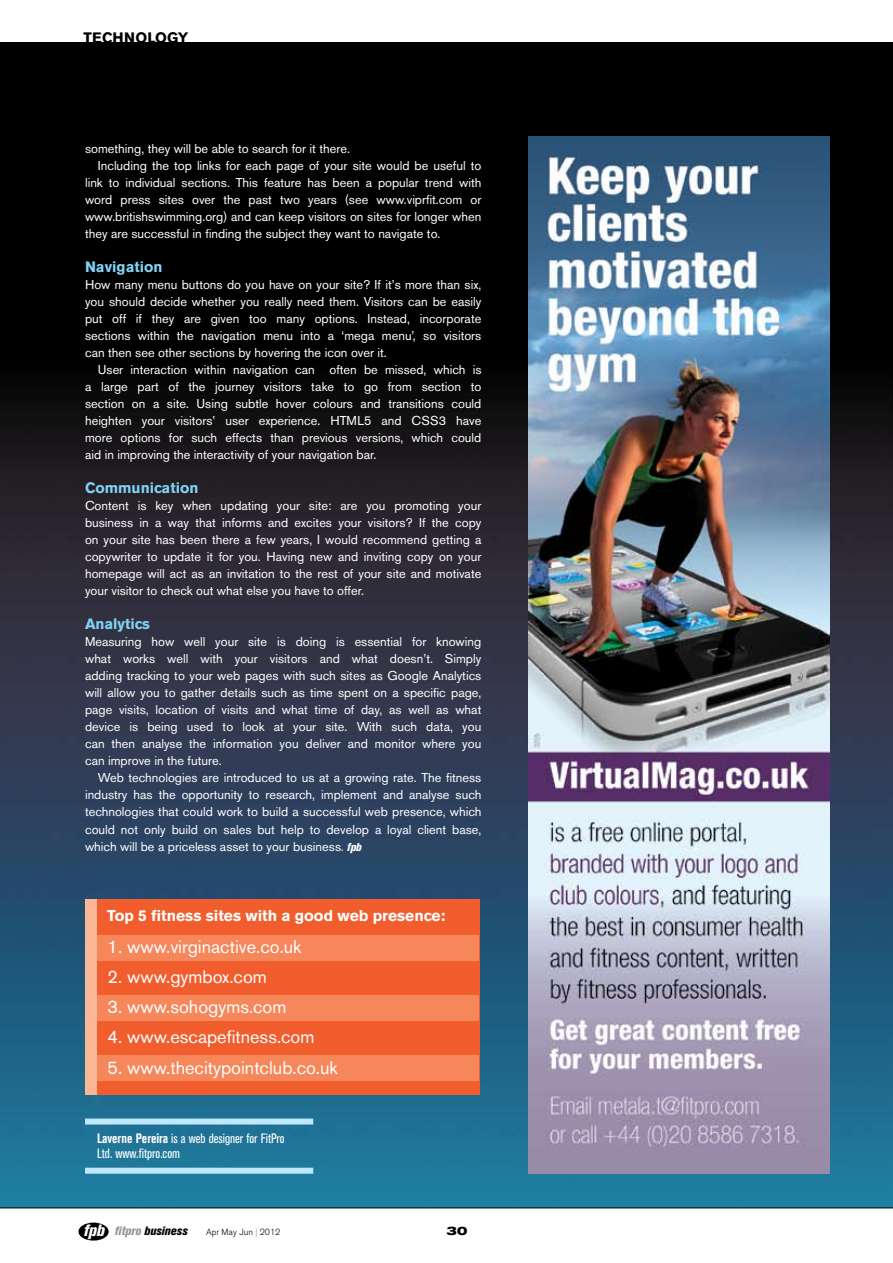
<style>
.page{position:relative;width:893px;height:1263px;background:#fff}
.page>*{position:absolute;margin:0;border:0;box-sizing:border-box;transform-origin:0 0}
.t1{font:18.15px "Akzidenz Grotesk BE";color:#fff}
.t2{font:700 15.6px "Akzidenz Grotesk BE";color:#fff}
.t3{font:700 15px "Akzidenz Grotesk BE";color:#7ed3f7}
.t4{font:700 15px "Akzidenz Grotesk BE";color:#000}
.t5{font:condensed 13.5px/15.5px "Akzidenz Grotesk BE";color:#fff}
.t6{font:12.75px/17px "Akzidenz Grotesk BE";color:#fff;text-align:justify}
.t7{font:italic 800 condensed 12px "Akzidenz Grotesk BE";color:#000}
.t8{font:700 expanded 12px "Akzidenz Grotesk BE";color:#000}
.t9{font:300 8.85px "Akzidenz Grotesk BE";color:#000}
.s1{font-weight:300}
.s2{font-weight:800;font-style:italic;font-stretch:condensed;font-size:11.25px}
.s3{font-weight:700}
.s4{font-size:16.2px;color:#fff}
.s5{color:#939598}
</style>
<div class="page">
<img style="left:0;top:44px;width:893px;height:1164px">
<hr style="left:0;top:43px;width:893px;height:1px;background:#000">
<hr style="left:0;top:1208px;width:893px;height:1px;background:#000">
<div style="left:78px;top:1222px;width:31px;height:18px;background:#000;border-radius:50%"></div>
<div style="left:85px;top:1118px;width:228px;height:6px;background:#c0e8fb"></div>
<div style="left:85px;top:1168px;width:228px;height:6px;background:#c0e8fb"></div>
<div style="left:85px;top:899px;width:394px;height:195px;background:#f15d2d"></div>
<div style="left:92px;top:935px;width:387px;height:26px;background:#f5875b"></div>
<div style="left:92px;top:995px;width:387px;height:26px;background:#f5875b"></div>
<div style="left:92px;top:1055px;width:387px;height:25px;background:#f5875b"></div>
<div style="left:85px;top:899px;width:12px;height:195px;background:#fab796"></div>
<img style="left:529px;top:136px;width:300px;height:1038px">
<p class="t4" style="left:84px;top:29px;width:106px">Technology</p>
<p class="t6" style="left:85px;top:140px;width:266px">something, they will be able to search for it there.</p>
<p class="t6" style="left:98px;top:157px;width:385px">Including the top links for each page of your site would be useful to</p>
<p class="t6" style="left:85px;top:174px;width:398px">link to individual sections. This feature has been a popular trend with</p>
<p class="t6" style="left:85px;top:191px;width:398px">word press sites over the past two years (see www.viprfit.com or</p>
<p class="t6" style="left:85px;top:208px;width:398px">www.britishswimming.org) and can keep visitors on sites for longer when</p>
<p class="t6" style="left:85px;top:225px;width:357px">they are successful in finding the subject they want to navigate to.</p>
<p class="t3" style="left:85px;top:258px;width:79px">Navigation</p>
<p class="t6" style="left:85px;top:276px;width:398px">How many menu buttons do you have on your site? If it’s more than six, you should decide whether you really need them. Visitors can be easily put off if they are given too many options. Instead, incorporate sections within the navigation menu into a ‘mega menu’, so visitors can then see other sections by hovering the icon over it.</p>
<p class="t6" style="left:85px;top:361px;width:398px;text-indent:13px">User interaction within navigation can often be missed, which is a large part of the journey visitors take to go from section to section on a site. Using subtle hover colours and transitions could heighten your visitors’ user experience. HTML5 and CSS3 have more options for such effects than previous versions, which could aid in improving the interactivity of your navigation bar.</p>
<p class="t3" style="left:85px;top:479px;width:115px">Communication</p>
<p class="t6" style="left:85px;top:497px;width:398px">Content is key when updating your site: are you promoting your business in a way that informs and excites your visitors? If the copy on your site has been there a few years, I would recommend getting a copywriter to update it for you. Having new and inviting copy on your homepage will act as an invitation to the rest of your site and motivate your visitor to check out what else you have to offer.</p>
<p class="t3" style="left:85px;top:615px;width:67px">Analytics</p>
<p class="t6" style="left:85px;top:633px;width:398px">Measuring how well your site is doing is essential for knowing what works well with your visitors and what doesn’t. Simply adding tracking to your web pages with such sites as Google Analytics will allow you to gather details such as time spent on a specific page, page visits, location of visits and what time of day, as well as what device is being used to look at your site. With such data, you can then analyse the information you deliver and monitor where you can improve in the future.</p>
<p class="t6" style="left:85px;top:769px;width:398px;text-indent:13px">Web technologies are introduced to us at a growing rate. The fitness industry has the opportunity to research, implement and analyse such technologies that could work to build a successful web presence, which could not only build on sales but help to develop a loyal client base, which will be a priceless asset to your business<span class="s1">.</span> <span class="s2">fpb</span></p>
<p class="t2" style="left:107px;top:906px;width:340px">Top 5 fitness sites with a good web presence:</p>
<h1 class="t1" style="left:108px;top:936px;width:195px">1. www.virginactive.co.uk</h1>
<h1 class="t1" style="left:108px;top:966px;width:161px">2. www.gymbox.com</h1>
<h1 class="t1" style="left:108px;top:996px;width:180px">3. www.sohogyms.com</h1>
<h1 class="t1" style="left:108px;top:1026px;width:208px">4. www.escapefitness.com</h1>
<h1 class="t1" style="left:108px;top:1056px;width:232px">5. www.thecitypointclub.co.uk</h1>
<p class="t5" style="left:97px;top:1131px;width:189px"><span class="s3">Laverne Pereira</span> is a web designer for FitPro<br>Ltd. www.fitpro.com</p>
<p class="t7" style="left:84px;top:1224px;width:106px"><span class="s4">fpb</span> <span class="s5">fitpro</span> business</p>
<p class="t9" style="left:206px;top:1227px;width:76px">Apr May Jun <span class="s5">|</span> 2012</p>
<p class="t8" style="left:447px;top:1224px;width:22px">30</p>
</div>
